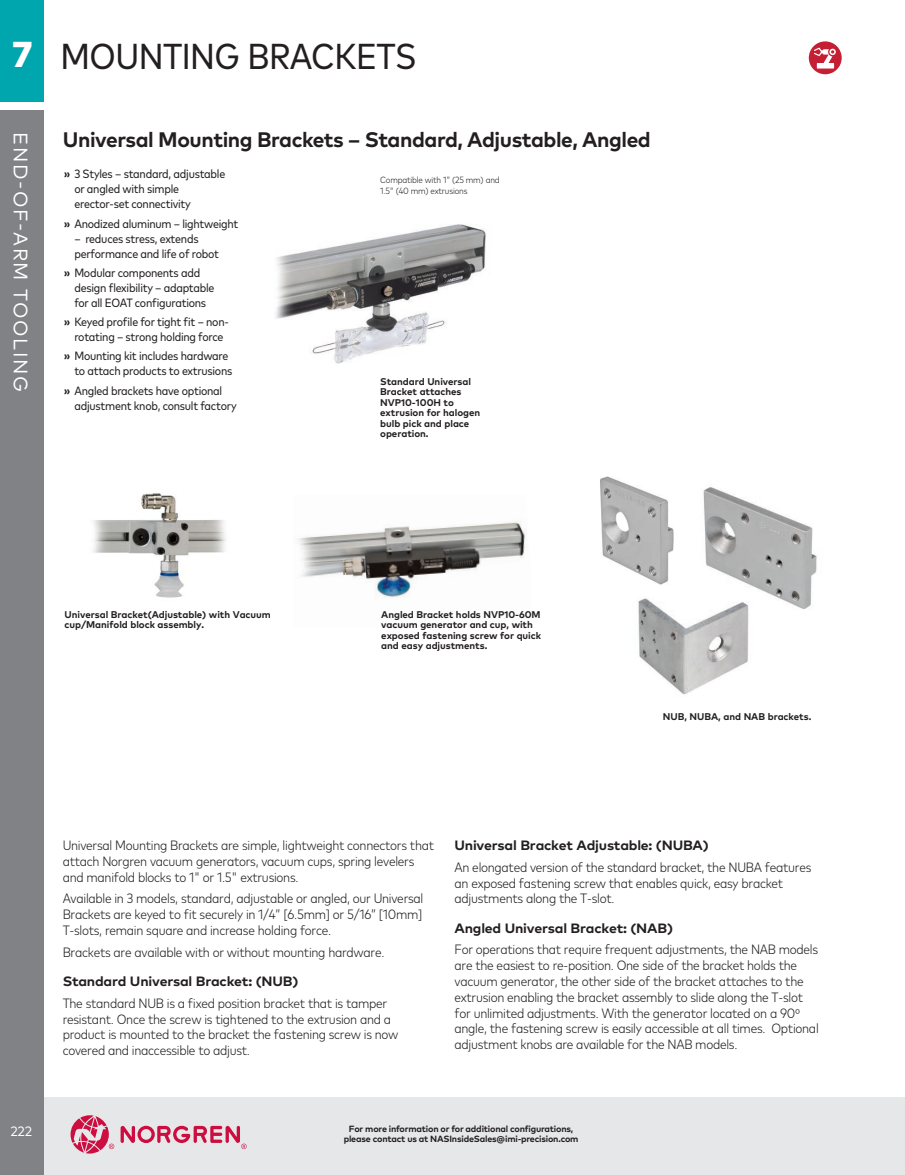
<style>
.page{position:relative;width:905px;height:1175px;background:#fff}
.page>*{position:absolute;margin:0;border:0;box-sizing:border-box;transform-origin:0 0}
.t1{font:condensed 36px "Mark Pro";letter-spacing:-.015em;color:#231f20}
.t2{font:800 36px "Mark Pro";color:#fff}
.t3{font:700 21px "Mark Pro";letter-spacing:-.02em;color:#231f20}
.t4{font:19.5px "Mark Pro";letter-spacing:.085em;color:#fff}
.t5{font:300 condensed 13.5px/15.8px "Mark Pro";letter-spacing:-.02em;color:#231f20}
.t6{font:700 13.5px "Mark Pro";letter-spacing:-.015em;color:#231f20;scale:1.05 1}
.t7{font:13.5px "Mark Pro";color:#fff}
.t8{font:condensed 12px/15px "Mark Pro";letter-spacing:-.02em;color:#231f20}
.t9{font:700 9.75px/10.5px "Mark Pro";letter-spacing:-.005em;color:#231f20}
.t10{font:700 9px/10.5px "Mark Pro";letter-spacing:-.02em;color:#231f20;text-align:center}
.t11{font:300 condensed 9px/10.5px "Mark Pro";letter-spacing:-.02em;color:#231f20}
.s1{font-weight:700;font-stretch:normal}
</style>
<div class="page">
<div style="left:12px;top:1096px;width:892px;height:78px;background:#e6e7e9"></div>
<div style="left:0;top:110px;width:44px;height:1064px;background:#808285"></div>
<div style="left:0;top:0;width:44px;height:102px;background:#00a6ad"></div>
<svg style="left:121px;top:1125px;width:126px;height:24px"></svg>
<svg style="left:71px;top:1115px;width:43px;height:38px"></svg>
<div style="left:808px;top:41px;width:33px;height:33px;background:#c41f33;border-radius:50%"></div>
<svg style="left:813px;top:48px;width:22px;height:22px"></svg>
<img style="left:600px;top:476px;width:74px;height:109px">
<img style="left:703px;top:487px;width:114px;height:122px">
<img style="left:93px;top:493px;width:133px;height:105px">
<img style="left:298px;top:522px;width:228px;height:76px">
<img style="left:275px;top:224px;width:211px;height:140px">
<img style="left:638px;top:595px;width:119px;height:100px">
<h1 class="t2" style="left:12px;top:27px;width:21px">7</h1>
<h3 class="t4" style="left:35px;top:132px;width:261px;rotate:90deg">END-OF-ARM TOOLING</h3>
<h1 class="t1" style="left:61px;top:29px;width:357px">MOUNTING BRACKETS</h1>
<h2 class="t3" style="left:63px;top:124px;width:589px">Universal Mounting Brackets – Standard, Adjustable, Angled</h2>
<p class="t11" style="left:380px;top:174px;width:121px">Compatible with 1" (25 mm) and<br>1.5" (40 mm) extrusions</p>
<p class="t8" style="left:74px;top:166px;width:152px;text-indent:-11px"><span class="s1">»</span> 3 Styles – standard, adjustable or angled with simple erector-set connectivity</p>
<p class="t8" style="left:64px;top:215px;width:176px"><span class="s1">»</span> Anodized aluminum – lightweight</p>
<p class="t8" style="left:74px;top:230px;width:146px">– reduces stress, extends performance and life of robot</p>
<p class="t8" style="left:74px;top:264px;width:142px;text-indent:-11px"><span class="s1">»</span> Modular components add design flexibility – adaptable for all EOAT configurations</p>
<p class="t8" style="left:64px;top:313px;width:167px;text-align:center"><span class="s1">»</span> Keyed profile for tight fit – non&shy;rotating – strong holding force</p>
<p class="t8" style="left:74px;top:348px;width:159px;text-indent:-11px"><span class="s1">»</span> Mounting kit includes hardware to attach products to extrusions</p>
<p class="t8" style="left:74px;top:382px;width:164px;text-indent:-11px"><span class="s1">»</span> Angled brackets have optional adjustment knob, consult factory</p>
<p class="t9" style="left:380px;top:375px;width:102px">Standard Universal<br>Bracket attaches<br>NVP10-100H to extrusion for halogen bulb pick and place operation.</p>
<p class="t9" style="left:65px;top:608px;width:208px">Universal Bracket(Adjustable) with Vacuum cup/Manifold block assembly.</p>
<p class="t9" style="left:381px;top:608px;width:161px">Angled Bracket holds NVP10-60M vacuum generator and cup, with exposed fastening screw for quick and easy adjustments.</p>
<p class="t9" style="left:663px;top:710px;width:150px">NUB, NUBA, and NAB brackets.</p>
<p class="t7" style="left:10px;top:1120px;width:23px">222</p>
<p class="t5" style="left:63px;top:836px;width:373px">Universal Mounting Brackets are simple, lightweight connectors that attach Norgren vacuum generators, vacuum cups, spring levelers and manifold blocks to 1" or 1.5" extrusions.</p>
<p class="t5" style="left:63px;top:889px;width:362px;text-align:justify">Available in 3 models, standard, adjustable or angled, our Universal Brackets are keyed to fit securely in 1/4” [6.5mm] or 5/16” [10mm] T-slots, remain square and increase holding force.</p>
<p class="t5" style="left:63px;top:943px;width:323px">Brackets are available with or without mounting hardware.</p>
<p class="t6" style="left:63px;top:971px;width:226px">Standard Universal Bracket: (NUB)</p>
<p class="t5" style="left:63px;top:994px;width:337px">The standard NUB is a fixed position bracket that is tamper resistant. Once the screw is tightened to the extrusion and a product is mounted to the bracket the fastening screw is now covered and inaccessible to adjust.</p>
<p class="t6" style="left:454px;top:835px;width:244px">Universal Bracket Adjustable: (NUBA)</p>
<p class="t5" style="left:454px;top:858px;width:358px">An elongated version of the standard bracket, the NUBA features an exposed fastening screw that enables quick, easy bracket adjustments along the T-slot.</p>
<p class="t6" style="left:454px;top:917px;width:209px">Angled Universal Bracket: (NAB)</p>
<p class="t5" style="left:454px;top:940px;width:366px">For operations that require frequent adjustments, the NAB models are the easiest to re-position. One side of the bracket holds the vacuum generator, the other side of the bracket attaches to the extrusion enabling the bracket assembly to slide along the T-slot for unlimited adjustments. With the generator located on a 90º angle, the fastening screw is easily accessible at all times. Optional adjustment knobs are available for the NAB models.</p>
<p class="t10" style="left:344px;top:1122px;width:236px">For more information or for additional configurations, please contact us at NASInsideSales@imi-precision.com</p>
</div>
